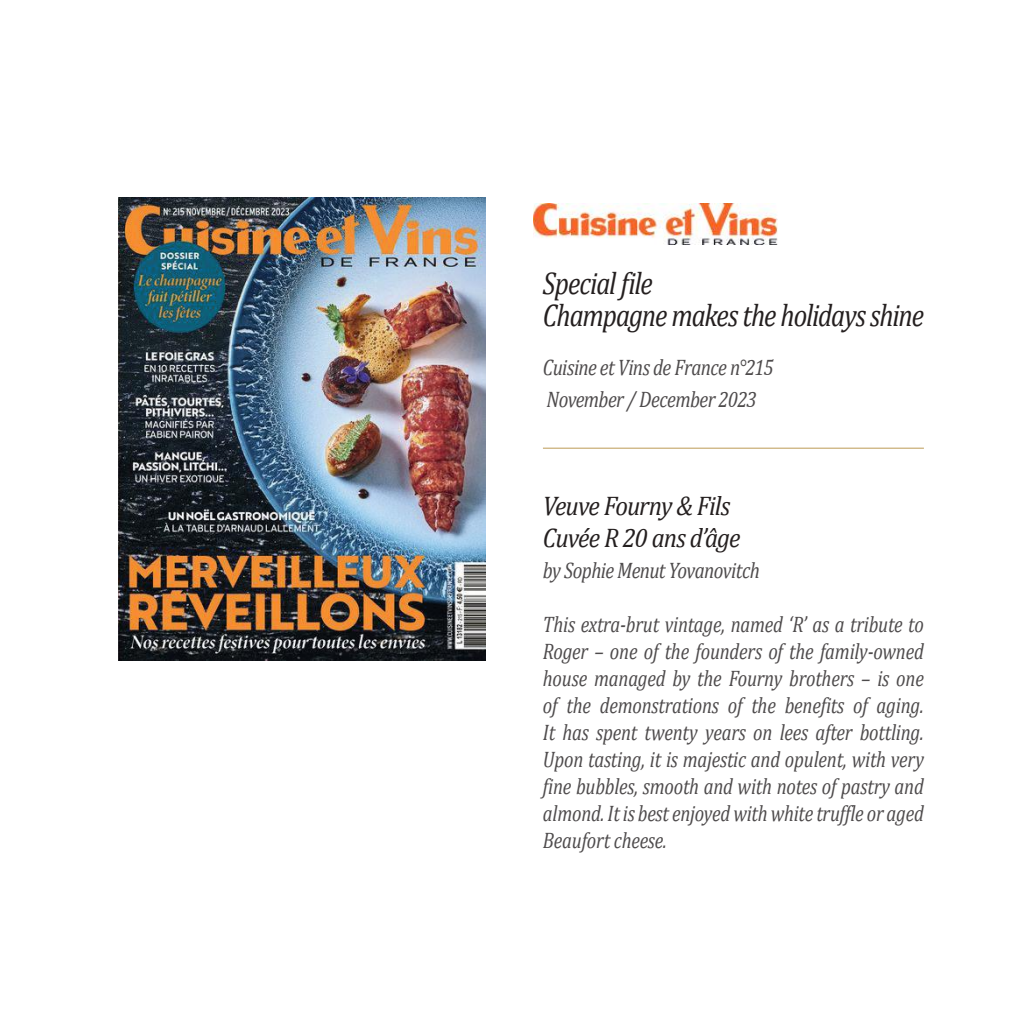
<style>
.page{position:relative;width:1021px;height:1021px;background:#fff}
.page>*{position:absolute;margin:0;border:0;box-sizing:border-box;transform-origin:0 0}
.t1{font:italic 31.5px/31.5px "Cambria";letter-spacing:-.04em;color:#241f1f;scale:.85 1}
.t2{font:italic 27px/31.5px "Cambria";letter-spacing:-.04em;color:#241f1f;scale:.92 1}
.t3{font:italic 22.5px/27px "Cambria";letter-spacing:-.02em;color:#4e4b4c;text-align:justify;scale:.83 1}
.t4{font:italic 22.5px/31.5px "Cambria";letter-spacing:-.02em;color:#4e4b4c;scale:.85 1}
</style>
<div class="page">
<img style="left:533px;top:203px;width:244px;height:42px">
<hr style="left:543px;top:447px;width:380px;height:2px;background:#c9af77">
<img style="left:119px;top:197px;width:366px;height:463px">
<h1 class="t1" style="left:543px;top:266px;width:449px">Special file<br>Champagne makes the holidays shine</h1>
<p class="t4" style="left:543px;top:351px;width:273px">Cuisine et Vins de France n°215<br>November / December 2023</p>
<p class="t2" style="left:543px;top:489px;width:216px">Veuve Fourny &amp; Fils<br>Cuvée R 20 ans d’âge</p>
<p class="t4" style="left:543px;top:553px;width:257px">by Sophie Menut Yovanovitch</p>
<p class="t3" style="left:543px;top:610px;width:460px">This extra-brut vintage, named ‘R’ as a tribute to Roger – one of the founders of the family-owned house managed by the Fourny brothers – is one of the demonstrations of the benefits of aging.<br>It has spent twenty years on lees after bottling.<br>Upon tasting, it is majestic and opulent, with very fine bubbles, smooth and with notes of pastry and almond. It is best enjoyed with white truffle or aged Beaufort cheese.</p>
</div>
